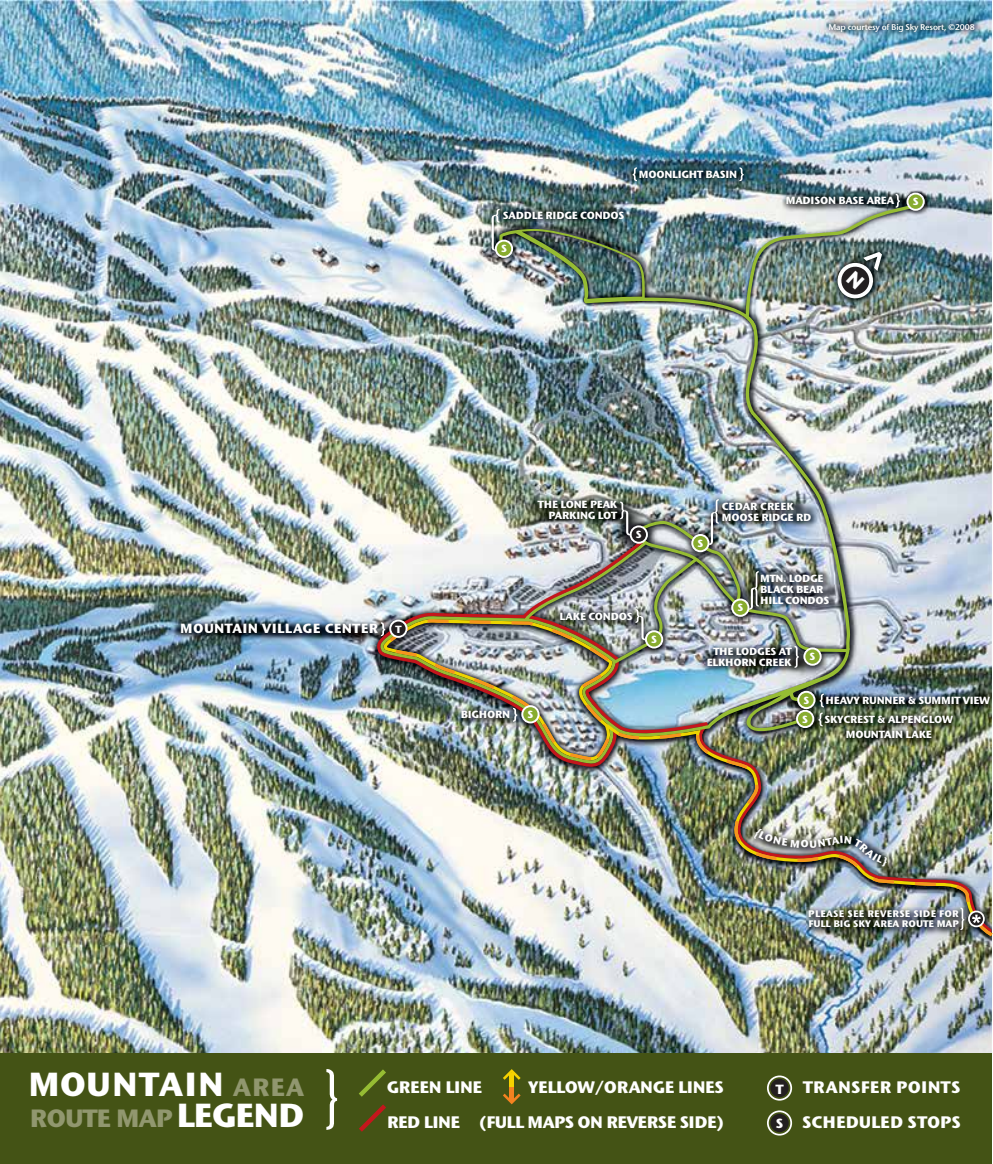
<style>
.page{position:relative;width:993px;height:1164px;background:#fff}
.page>*{position:absolute;margin:0;border:0;box-sizing:border-box;transform-origin:0 0}
.t1{font:700 35px "Stone Sans EF";letter-spacing:.04em;color:#fff}
.t2{font:700 26.25px "Stone Sans EF";letter-spacing:-.03em;color:#91976f}
.t3{font:700 17.5px/35px "Stone Sans EF";letter-spacing:-.02em;color:#fff}
.t4{font:700 17.5px "Stone Sans EF";letter-spacing:.015em;color:#fff}
.t5{font:700 17.5px "Stone Sans EF";color:#fff}
.t6{font:700 14px "Stone Sans EF";letter-spacing:.025em;color:#fff}
.t7{font:700 10.85px/10.8px "Stone Sans EF";letter-spacing:-.02em;color:#fff;text-align:right}
.t8{font:700 9.97px/10px "Stone Sans EF";letter-spacing:.025em;color:#fff}
.t9{font:600 8.75px "Stone Sans EF";letter-spacing:-.02em;color:#fff}
.s1{font-size:10.85px}
.s2{font-size:26.25px;color:#91976f}
.s3{font-size:35px;color:#fff}
.s4{font-size:14px}
</style>
<div class="page">
<img style="left:0;top:0;width:991px;height:1054px">
<div style="left:0;top:1054px;width:991px;height:110px;background:#445315"></div>
<svg style="left:326px;top:1069px;width:11px;height:61px"></svg>
<svg style="left:359px;top:1069px;width:27px;height:27px"></svg>
<svg style="left:359px;top:1104px;width:27px;height:28px"></svg>
<div style="left:766px;top:1075px;width:25px;height:25px;border:2px solid #fff;border-radius:50%"></div>
<div style="left:770px;top:1079px;width:18px;height:18px;background:#231f20;border-radius:50%"></div>
<div style="left:766px;top:1110px;width:25px;height:25px;border:2px solid #fff;border-radius:50%"></div>
<div style="left:770px;top:1114px;width:18px;height:18px;background:#231f20;border-radius:50%"></div>
<img style="left:379px;top:314px;width:470px;height:452px">
<svg style="left:739px;top:167px;width:4px;height:14px"></svg>
<svg style="left:632px;top:167px;width:4px;height:14px"></svg>
<svg style="left:644px;top:630px;width:19px;height:18px"></svg>
<div style="left:646px;top:632px;width:15px;height:14px;background:#88ac2e;border-radius:50%"></div>
<svg style="left:803px;top:647px;width:18px;height:19px"></svg>
<div style="left:805px;top:649px;width:14px;height:15px;background:#88ac2e;border-radius:50%"></div>
<svg style="left:794px;top:646px;width:4px;height:22px"></svg>
<svg style="left:731px;top:598px;width:18px;height:19px"></svg>
<div style="left:733px;top:600px;width:14px;height:15px;background:#88ac2e;border-radius:50%"></div>
<svg style="left:749px;top:571px;width:9px;height:38px"></svg>
<svg style="left:691px;top:534px;width:18px;height:18px"></svg>
<div style="left:693px;top:536px;width:14px;height:14px;background:#88ac2e;border-radius:50%"></div>
<svg style="left:709px;top:499px;width:9px;height:46px"></svg>
<svg style="left:906px;top:192px;width:18px;height:19px"></svg>
<div style="left:908px;top:194px;width:14px;height:15px;background:#88ac2e;border-radius:50%"></div>
<svg style="left:787px;top:689px;width:36px;height:32px"></svg>
<img style="left:602px;top:721px;width:390px;height:218px">
<img style="left:614px;top:728px;width:378px;height:211px">
<svg style="left:967px;top:910px;width:17px;height:17px"></svg>
<svg style="left:969px;top:912px;width:13px;height:13px"></svg>
<svg style="left:971px;top:914px;width:9px;height:9px"></svg>
<svg style="left:960px;top:907px;width:4px;height:23px"></svg>
<img style="left:381px;top:502px;width:265px;height:260px">
<svg style="left:629px;top:525px;width:18px;height:19px"></svg>
<div style="left:631px;top:527px;width:15px;height:15px;background:#231f20;border-radius:50%"></div>
<div style="left:509px;top:1073px;width:5px;height:27px;background:#f6d200"></div>
<div style="left:509px;top:1086px;width:5px;height:14px;background:#f58220"></div>
<svg style="left:503px;top:1093px;width:17px;height:11px"></svg>
<svg style="left:503px;top:1069px;width:17px;height:11px"></svg>
<img style="left:752px;top:827px;width:135px;height:40px">
<img style="left:491px;top:194px;width:421px;height:134px">
<p class="t9" style="left:828px;top:22px;width:148px">Map courtesy of Big Sky Resort, ©2008</p>
<p class="t7" style="left:502px;top:210px;width:123px">SADDLE RIDGE CONDOS</p>
<p class="t7" style="left:501px;top:243px;width:7px">S</p>
<p class="t7" style="left:638px;top:169px;width:100px">MOONLIGHT BASIN</p>
<p class="t7" style="left:785px;top:195px;width:110px">MADISON BASE AREA</p>
<p class="t7" style="left:912px;top:196px;width:7px">S</p>
<p class="t7" style="left:538px;top:499px;width:81px">THE LONE PEAK<br>PARKING LOT</p>
<p class="t7" style="left:635px;top:529px;width:7px">S</p>
<p class="t7" style="left:697px;top:538px;width:7px">S</p>
<p class="t7" style="left:721px;top:501px;width:91px;text-align:left">CEDAR CREEK<br>MOOSE RIDGE RD</p>
<p class="t6" style="left:180px;top:620px;width:223px">MOUNTAIN VILLAGE CENTER <span class="s1">T</span></p>
<p class="t7" style="left:460px;top:709px;width:51px">BIGHORN</p>
<p class="t7" style="left:527px;top:709px;width:7px">S</p>
<p class="t7" style="left:559px;top:610px;width:75px">LAKE CONDOS</p>
<p class="t7" style="left:651px;top:634px;width:7px">S</p>
<p class="t7" style="left:737px;top:602px;width:7px">S</p>
<p class="t7" style="left:760px;top:572px;width:71px;text-align:left">MTN. LODGE<br>BLACK BEAR<br>HILL CONDOS</p>
<p class="t7" style="left:706px;top:645px;width:86px">THE LODGES AT<br>ELKHORN CREEK</p>
<p class="t7" style="left:809px;top:651px;width:7px">S</p>
<p class="t7" style="left:803px;top:694px;width:7px">S</p>
<p class="t7" style="left:825px;top:695px;width:166px">HEAVY RUNNER &amp; SUMMIT VIEW</p>
<p class="t7" style="left:845px;top:729px;width:88px">MOUNTAIN LAKE</p>
<p class="t7" style="left:802px;top:713px;width:7px">S</p>
<p class="t7" style="left:824px;top:714px;width:130px">SKYCREST &amp; ALPENGLOW</p>
<p class="t8" style="left:808px;top:909px;width:152px">PLEASE SEE REVERSE SIDE FOR<br>FULL BIG SKY AREA ROUTE MAP</p>
<h1 class="t1" style="left:29px;top:1062px;width:277px">MOUNTAIN <span class="s2">AREA</span></h1>
<h2 class="t2" style="left:30px;top:1102px;width:276px">ROUTE MAP <span class="s3">LEGEND</span></h2>
<h3 class="t3" style="left:528px;top:1069px;width:197px">YELLOW/ORANGE LINES</h3>
<h3 class="t4" style="left:775px;top:1076px;width:186px"><span class="s4">T</span> TRANSFER POINTS</h3>
<h3 class="t3" style="left:387px;top:1069px;width:339px">GREEN LINE<br>RED LINE (FULL MAPS ON REVERSE SIDE)</h3>
<h3 class="t5" style="left:775px;top:1111px;width:187px"><span class="s4">S</span> SCHEDULED STOPS</h3>
</div>
